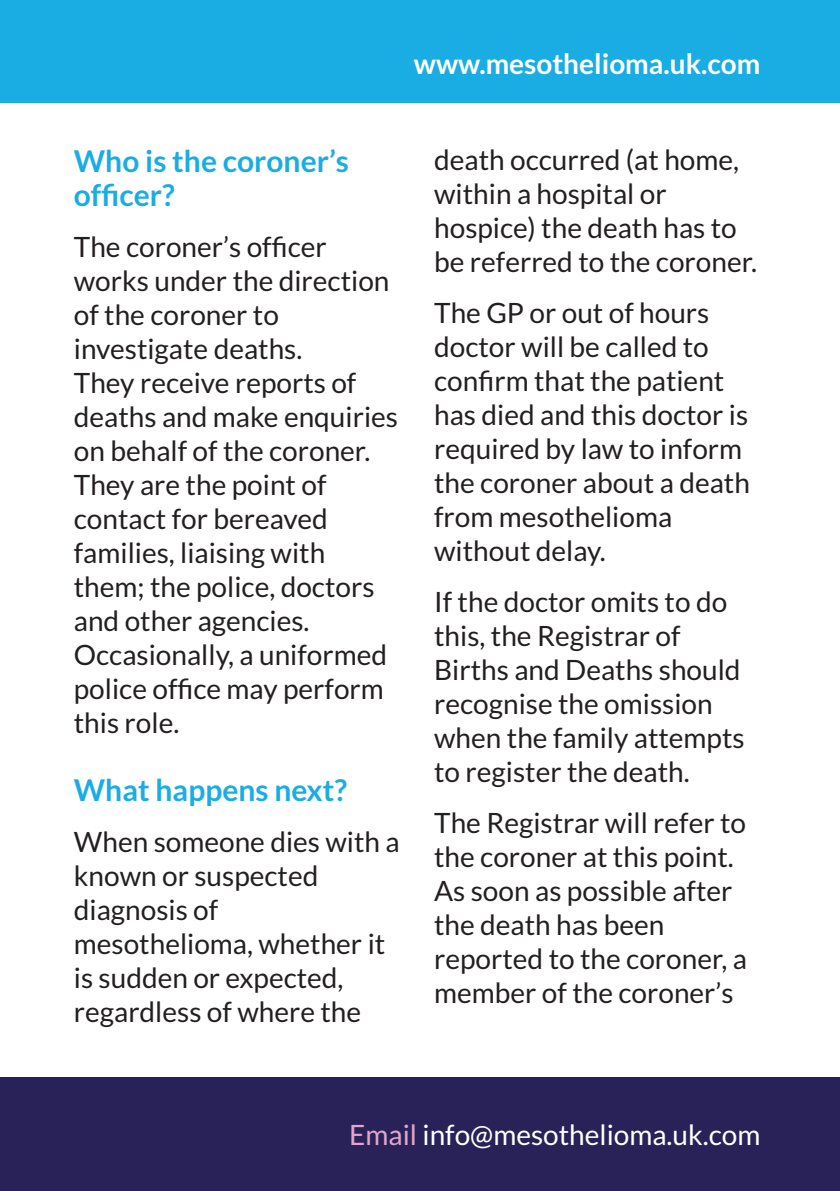
<style>
.page{position:relative;width:840px;height:1191px;background:#fff}
.page>*{position:absolute;margin:0;border:0;box-sizing:border-box;transform-origin:0 0}
.t1{font:700 30px/34px "Lato";color:#1aade4}
.t2{font:28px/34px "Lato";color:#231f20}
.t3{font:28px "Lato";color:#fff}
.t4{font:700 28px "Lato";color:#fff}
.s1{color:#e0a7cb}
</style>
<div class="page">
<div style="left:0;top:0;width:839px;height:102px;background:#1aade4"></div>
<div style="left:0;top:1077px;width:839px;height:114px;background:#292259"></div>
<p class="t4" style="left:413px;top:48px;width:348px">www.mesothelioma.uk.com</p>
<p class="t1" style="left:74px;top:144px;width:276px">Who is the coroner’s officer?</p>
<p class="t2" style="left:74px;top:232px;width:325px">The coroner’s officer works under the direction of the coroner to investigate deaths.<br>They receive reports of deaths and make enquiries on behalf of the coroner.<br>They are the point of contact for bereaved families, liaising with them; the police, doctors and other agencies.<br>Occasionally, a uniformed police office may perform this role.</p>
<p class="t1" style="left:74px;top:773px;width:275px">What happens next?</p>
<p class="t2" style="left:74px;top:827px;width:327px">When someone dies with a known or suspected diagnosis of mesothelioma, whether it is sudden or expected, regardless of where the</p>
<p class="t2" style="left:434px;top:145px;width:324px">death occurred (at home, within a hospital or hospice) the death has to be referred to the coroner.</p>
<p class="t2" style="left:434px;top:298px;width:317px">The GP or out of hours doctor will be called to confirm that the patient has died and this doctor is required by law to inform the coroner about a death from mesothelioma without delay.</p>
<p class="t2" style="left:434px;top:587px;width:312px">If the doctor omits to do this, the Registrar of<br>Births and Deaths should recognise the omission when the family attempts to register the death.</p>
<p class="t2" style="left:434px;top:808px;width:314px">The Registrar will refer to the coroner at this point.<br>As soon as possible after the death has been reported to the coroner, a member of the coroner’s</p>
<p class="t3" style="left:349px;top:1125px;width:412px"><span class="s1">Email</span> info@mesothelioma.uk.com</p>
</div>
